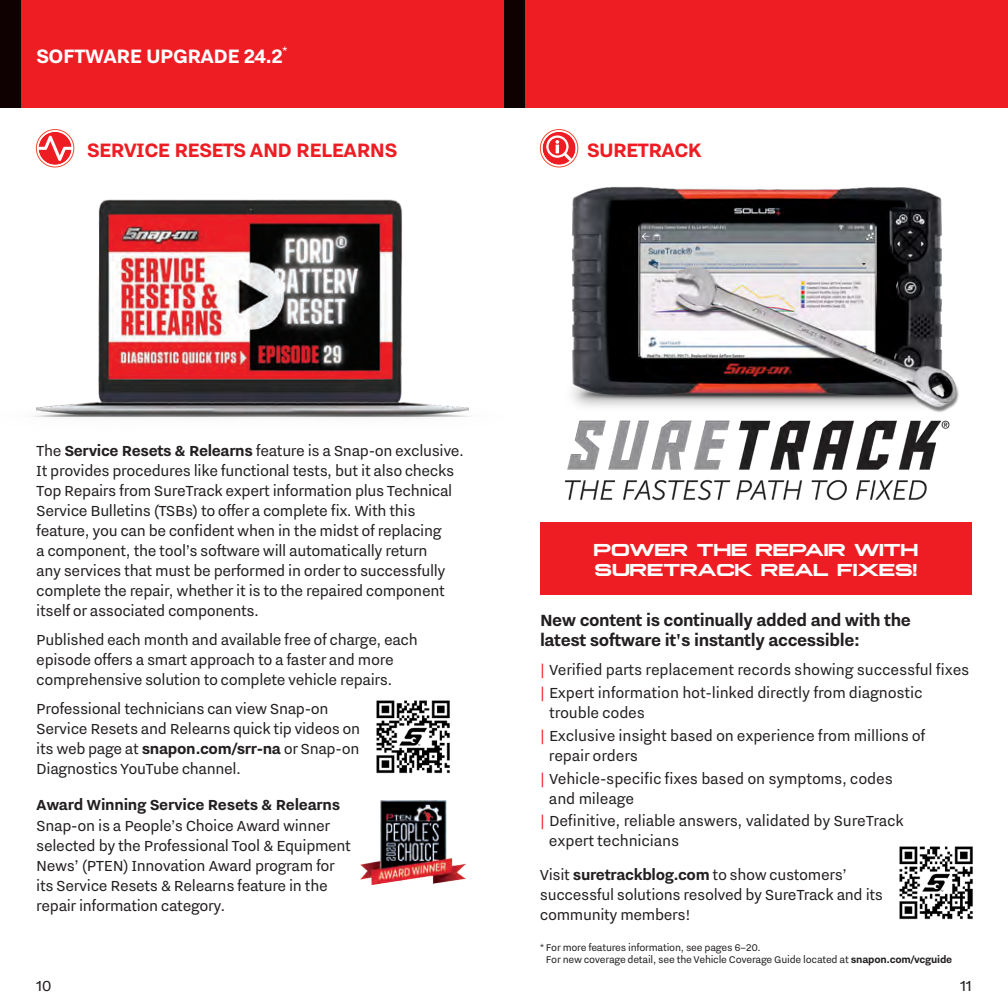
<style>
.page{position:relative;width:1008px;height:1008px;background:#fff}
.page>*{position:absolute;margin:0;border:0;box-sizing:border-box;transform-origin:0 0}
.Heading{font:700 24px "Nitti Grotesk";letter-spacing:-.03em;color:#ee1d23}
.Page_Headings{font:700 24px "Nitti Grotesk";letter-spacing:-.03em;color:#fff}
.Paragraph{font:700 20px/20px "Nitti Grotesk";letter-spacing:-.02em;color:#231f20}
.Paragraph-2{font:18px/20px "Nitti Grotesk";letter-spacing:-.02em;color:#231f20}
.Heading_Index{font:700 18px/20px "Plateia";letter-spacing:-.02em;color:#fff}
.Small_heading{font:700 18px "Nitti Grotesk";letter-spacing:-.015em;color:#231f20}
.smallprint{font:12px/12px "Nitti Grotesk";letter-spacing:-.02em;color:#231f20}
.s1{font-weight:700}
.s2{color:#ee1d23}
</style>
<div class="page">
<div style="left:0;top:0;width:1008px;height:108px;background:#ee1d23"></div>
<div style="left:0;top:0;width:20px;height:108px;background:#0f0101"></div>
<div style="left:504px;top:0;width:20px;height:108px;background:#0f0101"></div>
<img style="left:564px;top:186px;width:395px;height:315px">
<img style="left:34px;top:199px;width:435px;height:219px">
<div style="left:540px;top:129px;width:38px;height:38px;border:1px solid #ef4d35;border-radius:50%"></div>
<svg style="left:543px;top:132px;width:33px;height:33px"></svg>
<div style="left:36px;top:129px;width:38px;height:38px;border:1px solid #ef4d35;border-radius:50%"></div>
<svg style="left:39px;top:132px;width:33px;height:33px"></svg>
<img style="left:899px;top:846px;width:74px;height:74px">
<img style="left:361px;top:800px;width:104px;height:84px">
<img style="left:376px;top:700px;width:74px;height:74px">
<div style="left:540px;top:522px;width:432px;height:73px;background:#ee1d23"></div>
<p class="Page_Headings" style="left:36px;top:43px;width:253px">SOFTWARE UPGRADE 24.2<sup>*</sup></p>
<p class="Heading" style="left:87px;top:137px;width:312px">SERVICE RESETS AND RELEARNS</p>
<p class="Heading" style="left:587px;top:137px;width:116px">SURETRACK</p>
<p class="Paragraph-2" style="left:36px;top:441px;width:429px">The <span class="s1">Service Resets &amp; Relearns</span> feature is a Snap-on exclusive.<br>It provides procedures like functional tests, but it also checks Top Repairs from SureTrack expert information plus Technical Service Bulletins (TSBs) to offer a complete fix. With this feature, you can be confident when in the midst of replacing<br>a component, the tool’s software will automatically return<br>any services that must be performed in order to successfully complete the repair, whether it is to the repaired component itself or associated components.</p>
<p class="Paragraph-2" style="left:36px;top:630px;width:383px">Published each month and available free of charge, each episode offers a smart approach to a faster and more comprehensive solution to complete vehicle repairs.</p>
<p class="Paragraph-2" style="left:36px;top:699px;width:325px">Professional technicians can view Snap-on Service Resets and Relearns quick tip videos on its web page at <span class="s1">snapon.com/srr-na</span> or Snap-on Diagnostics YouTube channel.</p>
<p class="Small_heading" style="left:36px;top:795px;width:306px">Award Winning Service Resets &amp; Relearns</p>
<p class="Paragraph-2" style="left:36px;top:816px;width:316px">Snap-on is a People’s Choice Award winner selected by the Professional Tool &amp; Equipment News’ (PTEN) Innovation Award program for its Service Resets &amp; Relearns feature in the repair information category.</p>
<p class="Heading_Index" style="left:594px;top:539px;width:326px">POWER THE REPAIR WITH<br>SURETRACK REAL FIXES!</p>
<p class="Paragraph" style="left:540px;top:610px;width:372px">New content is continually added and with the latest software it's instantly accessible:</p>
<p class="Paragraph-2" style="left:540px;top:659px;width:431px"><span class="s2">|</span> Verified parts replacement records showing successful fixes</p>
<p class="Paragraph-2" style="left:549px;top:682px;width:375px;text-indent:-9px"><span class="s2">|</span> Expert information hot-linked directly from diagnostic trouble codes</p>
<p class="Paragraph-2" style="left:549px;top:725px;width:378px;text-indent:-9px"><span class="s2">|</span> Exclusive insight based on experience from millions of repair orders</p>
<p class="Paragraph-2" style="left:549px;top:768px;width:345px;text-indent:-9px"><span class="s2">|</span> Vehicle-specific fixes based on symptoms, codes and mileage</p>
<p class="Paragraph-2" style="left:549px;top:811px;width:357px;text-indent:-9px"><span class="s2">|</span> Definitive, reliable answers, validated by SureTrack expert technicians</p>
<p class="Paragraph-2" style="left:540px;top:864px;width:345px">Visit <span class="s1">suretrackblog.com</span> to show customers’ successful solutions resolved by SureTrack and its community members!</p>
<p class="smallprint" style="left:546px;top:941px;width:408px;text-indent:-6px">* For more features information, see pages 6–20.<br>For new coverage detail, see the Vehicle Coverage Guide located at <span class="s1">snapon.com/vcguide</span></p>
<p class="Paragraph-2" style="left:36px;top:976px;width:17px">10</p>
<p class="Paragraph-2" style="left:960px;top:976px;width:13px">11</p>
</div>
